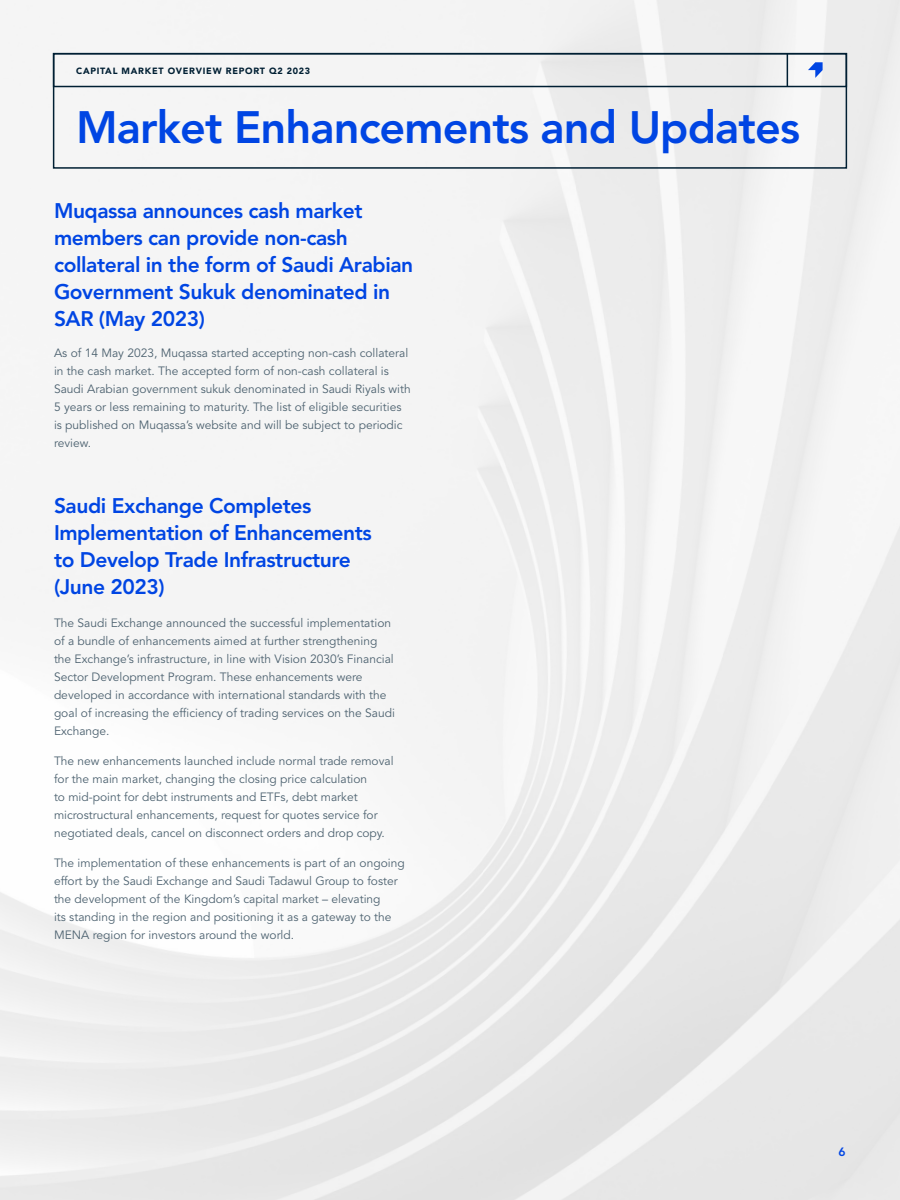
<style>
.page{position:relative;width:900px;height:1200px;background:#fff}
.page>*{position:absolute;margin:0;border:0;box-sizing:border-box;transform-origin:0 0}
.t1{font:800 45px "Avenir LT Std";letter-spacing:-.02em;color:#0045e3}
.t2{font:800 21px/27px "Avenir LT Std";letter-spacing:-.02em;color:#0045e3}
.t3{font:12px/18px "Avenir LT Std";color:#4d6270}
.t4{font:800 12px "Avenir LT Std";color:#0045e3}
.t5{font:900 9px "Avenir LT Std";letter-spacing:.08em;color:#001f33}
</style>
<div class="page">
<div style="left:53px;top:53px;width:794px;height:116px;border:2px solid #001f33"></div>
<svg style="left:808px;top:62px;width:15px;height:16px"></svg>
<div style="left:53px;top:53px;width:794px;height:34px;border:2px solid #001f33"></div>
<hr style="left:787px;top:54px;width:1px;height:33px;background:#001f33">
<p class="t5" style="left:76px;top:65px;width:236px">CAPITAL MARKET OVERVIEW REPORT Q2 2023</p>
<h1 class="t1" style="left:76px;top:101px;width:725px">Market Enhancements and Updates</h1>
<h2 class="t2" style="left:54px;top:197px;width:361px">Muqassa announces cash market members can provide non-cash collateral in the form of Saudi Arabian<br>Government Sukuk denominated in<br>SAR (May 2023)</h2>
<p class="t3" style="left:54px;top:344px;width:358px">As of 14 May 2023, Muqassa started accepting non-cash collateral in the cash market. The accepted form of non-cash collateral is Saudi Arabian government sukuk denominated in Saudi Riyals with 5 years or less remaining to maturity. The list of eligible securities is published on Muqassa’s website and will be subject to periodic review.</p>
<h2 class="t2" style="left:54px;top:493px;width:319px">Saudi Exchange Completes<br>Implementation of Enhancements to Develop Trade Infrastructure (June 2023)</h2>
<p class="t3" style="left:54px;top:614px;width:342px">The Saudi Exchange announced the successful implementation of a bundle of enhancements aimed at further strengthening the Exchange’s infrastructure, in line with Vision 2030’s Financial Sector Development Program. These enhancements were developed in accordance with international standards with the goal of increasing the efficiency of trading services on the Saudi Exchange.</p>
<p class="t3" style="left:54px;top:752px;width:341px">The new enhancements launched include normal trade removal for the main market, changing the closing price calculation<br>to mid-point for debt instruments and ETFs, debt market microstructural enhancements, request for quotes service for negotiated deals, cancel on disconnect orders and drop copy.</p>
<p class="t3" style="left:54px;top:854px;width:352px">The implementation of these enhancements is part of an ongoing effort by the Saudi Exchange and Saudi Tadawul Group to foster the development of the Kingdom’s capital market – elevating<br>its standing in the region and positioning it as a gateway to the MENA region for investors around the world.</p>
<p class="t4" style="left:839px;top:1144px;width:9px">6</p>
</div>
